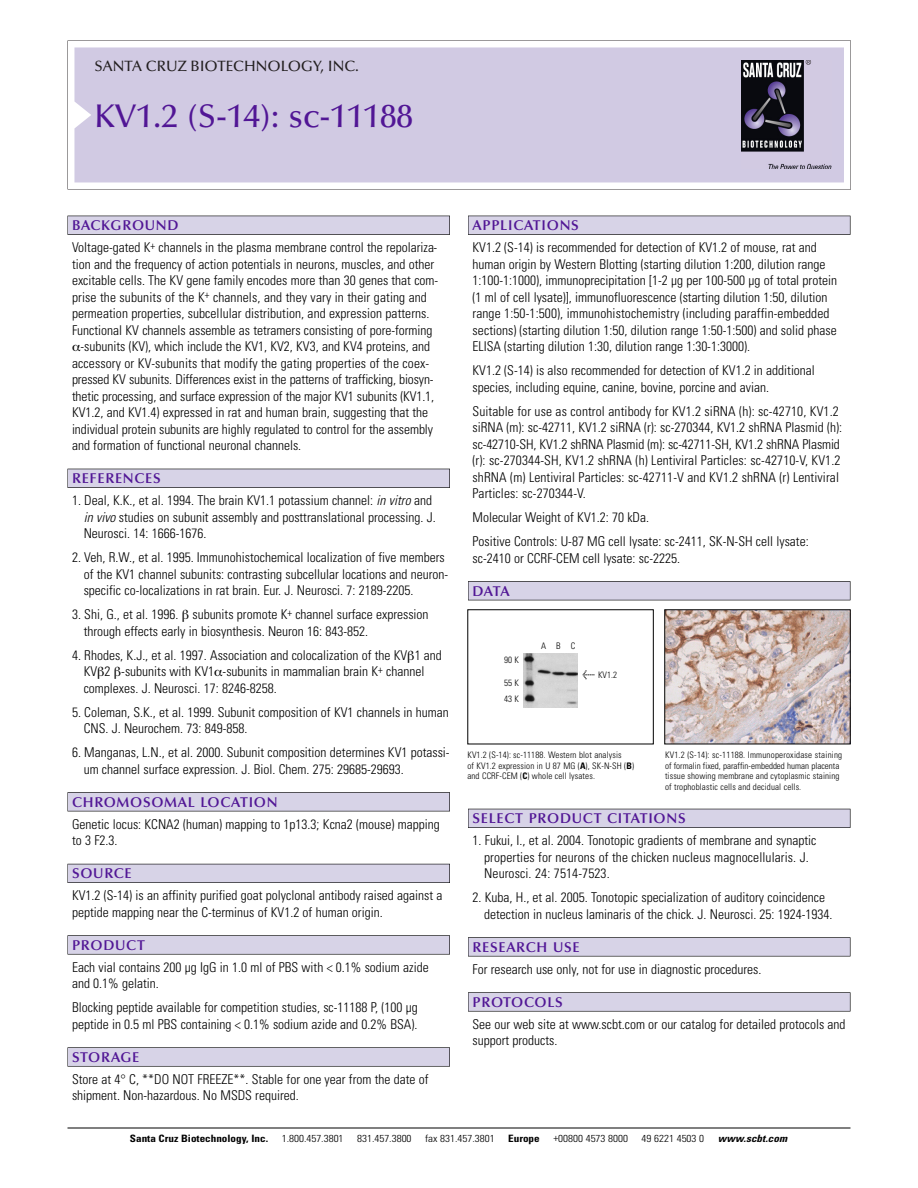
<style>
.page{position:relative;width:918px;height:1188px;background:#fff}
.page>*{position:absolute;margin:0;border:0;box-sizing:border-box;transform-origin:0 0}
.t1{font:500 33px "Optima";color:#511695}
.t2{font:500 15px "Optima";color:#231f20}
.t3{font:600 14.25px "Optima";letter-spacing:.05em;color:#511695}
.t4{font:300 condensed 13.5px/16.5px "Univers";color:#000}
.t5{font:300 condensed 10.2px "Univers";color:#000;scale:1.1 1}
.t6{font:700 condensed 10.2px "Univers";color:#000;scale:1.1 1}
.t7{font:italic 700 condensed 10.2px "Univers";letter-spacing:.005em;color:#000;scale:1.1 1}
.t8{font:300 condensed 9px/10.5px "Univers";letter-spacing:.015em;color:#000}
.s1{font-style:italic}
.s2{font-family:"Meta Plus";font-weight:400;font-stretch:normal;font-size:10.5px}
.s3{font-weight:700}
</style>
<div class="page">
<svg style="left:68px;top:40px;width:783px;height:149px"></svg>
<div style="left:74px;top:47px;width:770px;height:135px;background:#d1cae3"></div>
<img style="left:741px;top:60px;width:90px;height:108px">
<div style="left:68px;top:216px;width:382px;height:19px;background:#525155"></div>
<div style="left:68px;top:216px;width:381px;height:18px;background:#d7d3e7"></div>
<div style="left:68px;top:469px;width:382px;height:19px;background:#515055"></div>
<div style="left:68px;top:469px;width:381px;height:18px;background:#d7d3e7"></div>
<div style="left:68px;top:792px;width:382px;height:19px;background:#545357"></div>
<div style="left:68px;top:793px;width:381px;height:18px;background:#d7d3e7"></div>
<div style="left:68px;top:864px;width:382px;height:19px;background:#54535a"></div>
<div style="left:68px;top:864px;width:381px;height:18px;background:#d7d3e7"></div>
<svg style="left:68px;top:935px;width:382px;height:20px"></svg>
<div style="left:68px;top:936px;width:381px;height:18px;background:#d7d3e7"></div>
<div style="left:68px;top:1047px;width:382px;height:20px;background:#626263"></div>
<div style="left:68px;top:1048px;width:381px;height:18px;background:#d7d3e7"></div>
<div style="left:468px;top:216px;width:382px;height:19px;background:#525155"></div>
<div style="left:468px;top:216px;width:382px;height:18px;background:#d7d3e7"></div>
<div style="left:468px;top:581px;width:382px;height:19px;background:#525155"></div>
<div style="left:468px;top:582px;width:382px;height:18px;background:#d7d3e7"></div>
<div style="left:468px;top:809px;width:382px;height:19px;background:#525158"></div>
<div style="left:468px;top:809px;width:382px;height:18px;background:#d7d3e7"></div>
<div style="left:468px;top:937px;width:382px;height:19px;background:#575759"></div>
<div style="left:468px;top:938px;width:382px;height:18px;background:#d7d3e7"></div>
<svg style="left:468px;top:992px;width:382px;height:20px"></svg>
<div style="left:468px;top:993px;width:382px;height:18px;background:#d7d3e7"></div>
<hr style="left:68px;top:1128px;width:782px;height:1px;background:#000">
<img style="left:524px;top:653px;width:54px;height:54px">
<img style="left:666px;top:611px;width:183px;height:131px">
<div style="left:664px;top:609px;width:187px;height:135px;border:1px solid #000"></div>
<p class="t2" style="left:94px;top:61px;width:266px">SANTA CRUZ BIOTECHNOLOGY, INC.</p>
<h1 class="t1" style="left:94px;top:103px;width:320px">KV1.2 (S-14): sc-11188</h1>
<p class="t3" style="left:72px;top:219px;width:108px">BACKGROUND</p>
<p class="t4" style="left:72px;top:240px;width:367px">Voltage-gated K<sup>+</sup> channels in the plasma membrane control the repolariza-</p>
<p class="t4" style="left:72px;top:257px;width:364px">tion and the frequency of action potentials in neurons, muscles, and other</p>
<p class="t4" style="left:72px;top:273px;width:368px">excitable cells. The KV gene family encodes more than 30 genes that com-</p>
<p class="t4" style="left:72px;top:290px;width:356px">prise the subunits of the K<sup>+</sup> channels, and they vary in their gating and</p>
<p class="t4" style="left:72px;top:306px;width:359px">permeation properties, subcellular distribution, and expression patterns.</p>
<p class="t4" style="left:72px;top:323px;width:362px">Functional KV channels assemble as tetramers consisting of pore-forming</p>
<p class="t4" style="left:81px;top:339px;width:351px">-subunits (KV), which include the KV1, KV2, KV3, and KV4 proteins, and</p>
<p class="t4" style="left:72px;top:356px;width:359px">accessory or KV-subunits that modify the gating properties of the coex-</p>
<p class="t4" style="left:72px;top:372px;width:363px">pressed KV subunits. Differences exist in the patterns of trafficking, biosyn-</p>
<p class="t4" style="left:72px;top:389px;width:364px">thetic processing, and surface expression of the major KV1 subunits (KV1.1,</p>
<p class="t4" style="left:72px;top:405px;width:358px">KV1.2, and KV1.4) expressed in rat and human brain, suggesting that the</p>
<p class="t4" style="left:72px;top:422px;width:363px">individual protein subunits are highly regulated to control for the assembly</p>
<p class="t4" style="left:72px;top:438px;width:231px">and formation of functional neuronal channels.</p>
<p class="t3" style="left:72px;top:473px;width:90px">REFERENCES</p>
<p class="t4" style="left:84px;top:493px;width:354px;text-indent:-12px">1. Deal, K.K., et al. 1994. The brain KV1.1 potassium channel: <span class="s1">in vitro</span> and <span class="s1">in vivo</span> studies on subunit assembly and posttranslational processing. J.<br>Neurosci. 14: 1666-1676.</p>
<p class="t4" style="left:84px;top:550px;width:366px;text-indent:-12px">2. Veh, R.W., et al. 1995. Immunohistochemical localization of five members of the KV1 channel subunits: contrasting subcellular locations and neuron&shy;specific co-localizations in rat brain. Eur. J. Neurosci. 7: 2189-2205.</p>
<p class="t4" style="left:84px;top:607px;width:346px;text-indent:-12px">3. Shi, G., et al. 1996. subunits promote K<sup>+</sup> channel surface expression through effects early in biosynthesis. Neuron 16: 843-852.</p>
<p class="t4" style="left:84px;top:648px;width:360px;text-indent:-12px">4. Rhodes, K.J., et al. 1997. Association and colocalization of the KV 1 and<br>KV 2 -subunits with KV1 -subunits in mammalian brain K<sup>+</sup> channel complexes. J. Neurosci. 17: 8246-8258.</p>
<p class="t4" style="left:84px;top:705px;width:367px;text-indent:-12px">5. Coleman, S.K., et al. 1999. Subunit composition of KV1 channels in human<br>CNS. J. Neurochem. 73: 849-858.</p>
<p class="t4" style="left:84px;top:745px;width:368px;text-indent:-12px">6. Manganas, L.N., et al. 2000. Subunit composition determines KV1 potassi&shy;um channel surface expression. J. Biol. Chem. 275: 29685-29693.</p>
<p class="t3" style="left:72px;top:796px;width:207px">CHROMOSOMAL LOCATION</p>
<p class="t4" style="left:72px;top:817px;width:369px">Genetic locus: KCNA2 (human) mapping to 1p13.3; Kcna2 (mouse) mapping to 3 F2.3.</p>
<p class="t3" style="left:72px;top:868px;width:61px">SOURCE</p>
<p class="t4" style="left:72px;top:888px;width:372px">KV1.2 (S-14) is an affinity purified goat polyclonal antibody raised against a peptide mapping near the C-terminus of KV1.2 of human origin.</p>
<p class="t3" style="left:72px;top:939px;width:74px">PRODUCT</p>
<p class="t4" style="left:72px;top:960px;width:358px">Each vial contains 200 µg IgG in 1.0 ml of PBS with &lt; 0.1% sodium azide and 0.1% gelatin.</p>
<p class="t4" style="left:72px;top:1000px;width:347px">Blocking peptide available for competition studies, sc-11188 P, (100 µg peptide in 0.5 ml PBS containing &lt; 0.1% sodium azide and 0.2% BSA).</p>
<p class="t3" style="left:72px;top:1051px;width:69px">STORAGE</p>
<p class="t4" style="left:72px;top:1072px;width:358px">Store at 4° C, **DO NOT FREEZE**. Stable for one year from the date of shipment. Non-hazardous. No MSDS required.</p>
<p class="t3" style="left:473px;top:219px;width:108px">APPLICATIONS</p>
<p class="t4" style="left:473px;top:240px;width:366px">KV1.2 (S-14) is recommended for detection of KV1.2 of mouse, rat and human origin by Western Blotting (starting dilution 1:200, dilution range 1:100-1:1000), immunoprecipitation [1-2 µg per 100-500 µg of total protein (1 ml of cell lysate)], immunofluorescence (starting dilution 1:50, dilution range 1:50-1:500), immunohistochemistry (including paraffin-embedded sections) (starting dilution 1:50, dilution range 1:50-1:500) and solid phase ELISA (starting dilution 1:30, dilution range 1:30-1:3000).</p>
<p class="t4" style="left:473px;top:363px;width:344px">KV1.2 (S-14) is also recommended for detection of KV1.2 in additional species, including equine, canine, bovine, porcine and avian.</p>
<p class="t4" style="left:473px;top:404px;width:371px">Suitable for use as control antibody for KV1.2 siRNA (h): sc-42710, KV1.2 siRNA (m): sc-42711, KV1.2 siRNA (r): sc-270344, KV1.2 shRNA Plasmid (h): sc-42710-SH, KV1.2 shRNA Plasmid (m): sc-42711-SH, KV1.2 shRNA Plasmid (r): sc-270344-SH, KV1.2 shRNA (h) Lentiviral Particles: sc-42710-V, KV1.2 shRNA (m) Lentiviral Particles: sc-42711-V and KV1.2 shRNA (r) Lentiviral Particles: sc-270344-V.</p>
<p class="t4" style="left:473px;top:506px;width:338px;line-height:24px">Molecular Weight of KV1.2: 70 kDa.<br>Positive Controls: U-87 MG cell lysate: sc-2411, SK-N-SH cell lysate:</p>
<p class="t4" style="left:473px;top:551px;width:209px">sc-2410 or CCRF-CEM cell lysate: sc-2225.</p>
<p class="t3" style="left:473px;top:585px;width:39px">DATA</p>
<p class="t8" style="left:504px;top:655px;width:16px">90 K</p>
<p class="t8" style="left:504px;top:676px;width:16px;line-height:15.3px">55 K<br>43 K</p>
<p class="t8" style="left:541px;top:642px;width:36px">ABC</p>
<p class="t8" style="left:583px;top:670px;width:36px"><span class="s2">&lt;</span> KV1.2</p>
<p class="t8" style="left:467px;top:751px;width:168px">KV1.2 (S-14): sc-11188. Western blot analysis<br>of KV1.2 expression in U 87 MG (<span class="s3">A</span>), SK-N-SH (<span class="s3">B</span>) and CCRF-CEM (<span class="s3">C</span>) whole cell lysates.</p>
<p class="t8" style="left:665px;top:751px;width:179px">KV1.2 (S-14): sc-11188. Immunoperoxidase staining of formalin fixed, paraffin-embedded human placenta tissue showing membrane and cytoplasmic staining of trophoblastic cells and decidual cells.</p>
<p class="t3" style="left:473px;top:813px;width:215px">SELECT PRODUCT CITATIONS</p>
<p class="t4" style="left:484px;top:833px;width:334px;text-indent:-12px">1. Fukui, I., et al. 2004. Tonotopic gradients of membrane and synaptic properties for neurons of the chicken nucleus magnocellularis. J.<br>Neurosci. 24: 7514-7523.</p>
<p class="t4" style="left:484px;top:890px;width:350px;text-indent:-12px">2. Kuba, H., et al. 2005. Tonotopic specialization of auditory coincidence detection in nucleus laminaris of the chick. J. Neurosci. 25: 1924-1934.</p>
<p class="t3" style="left:473px;top:941px;width:109px">RESEARCH USE</p>
<p class="t4" style="left:473px;top:962px;width:290px">For research use only, not for use in diagnostic procedures.</p>
<p class="t3" style="left:473px;top:996px;width:92px">PROTOCOLS</p>
<p class="t4" style="left:473px;top:1017px;width:375px">See our web site at www.scbt.com or our catalog for detailed protocols and support products.</p>
<p class="t6" style="left:130px;top:1135px;width:127px">Santa Cruz Biotechnology, Inc.</p>
<p class="t5" style="left:282px;top:1135px;width:58px">1.800.457.3801</p>
<p class="t5" style="left:357px;top:1135px;width:51px">831.457.3800</p>
<p class="t5" style="left:425px;top:1135px;width:65px">fax 831.457.3801</p>
<p class="t6" style="left:508px;top:1135px;width:30px">Europe</p>
<p class="t5" style="left:553px;top:1135px;width:69px">+00800 4573 8000</p>
<p class="t5" style="left:642px;top:1135px;width:58px">49 6221 4503 0</p>
<p class="t7" style="left:718px;top:1135px;width:64px">www.scbt.com</p>
</div>
